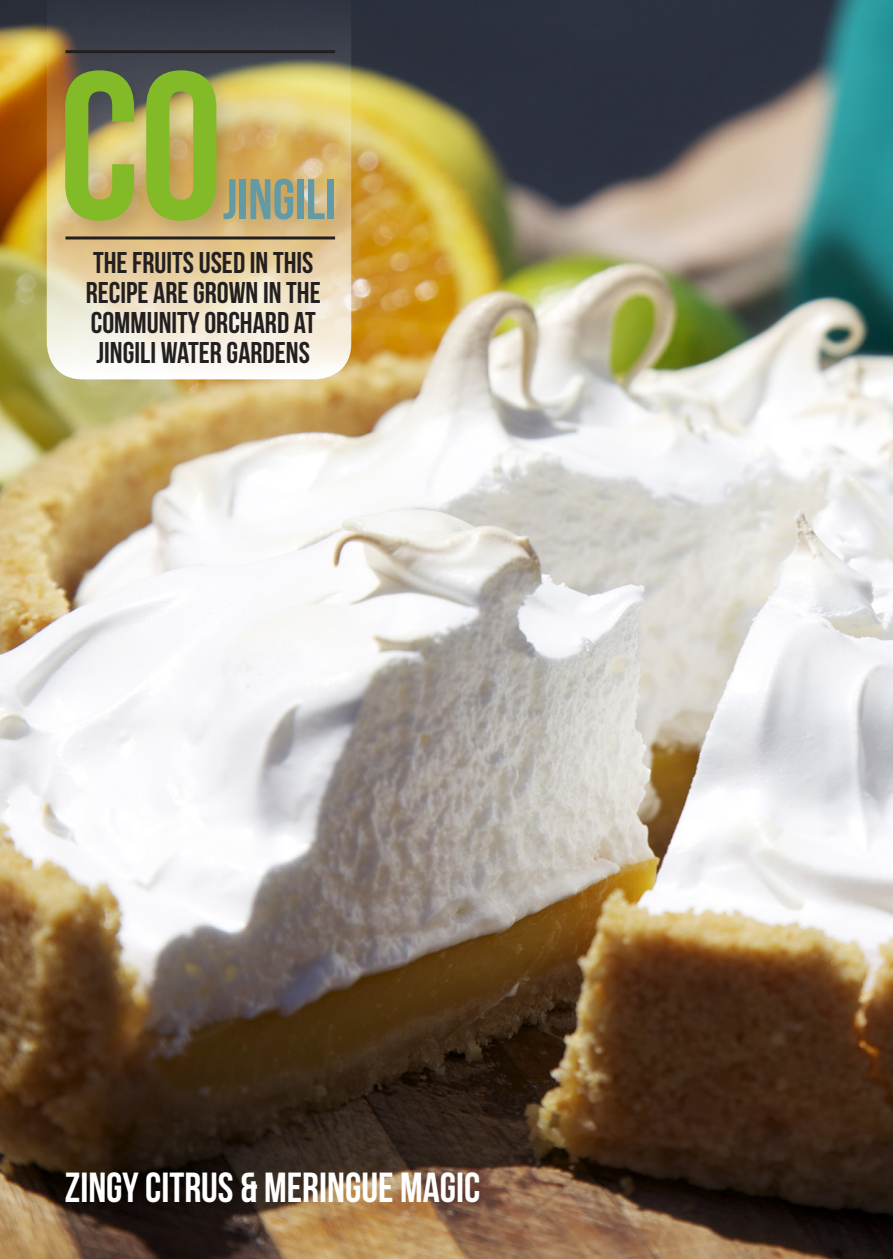
<style>
.page{position:relative;width:893px;height:1259px;background:#fff}
.page>*{position:absolute;margin:0;border:0;box-sizing:border-box;transform-origin:0 0}
.t1{font:210px "Bebas Neue";color:#82bb27}
.t2{font:57px "Bebas Neue";color:#629aa5}
.t3{font:42px "Bebas Neue";color:#fff}
.t4{font:30px/30px "Bebas Neue";color:#231f20;text-align:center}
</style>
<div class="page">
<img style="left:0;top:0;width:893px;height:1259px">
<svg style="left:47px;top:0;width:304px;height:379px;background:#b9b09f"></svg>
<div style="left:58px;top:62px;width:301px;height:184px;background:#231f20;opacity:.15"></div>
<hr style="left:65px;top:236px;width:270px;height:3px;background:#231f20">
<hr style="left:65px;top:50px;width:270px;height:3px;background:#231f20">
<p class="t1" style="left:59px;top:31px;width:166px">CO</p>
<p class="t2" style="left:223px;top:168px;width:114px">JINGILI</p>
<p class="t4" style="left:86px;top:247px;width:237px">THE FRUITS USED IN THIS<br>RECIPE ARE GROWN IN THE<br>COMMUNITY ORCHARD AT<br>JINGILI WATER GARDENS</p>
<p class="t3" style="left:65px;top:1164px;width:417px">ZINGY CITRUS &amp; MERINGUE MAGIC</p>
</div>
